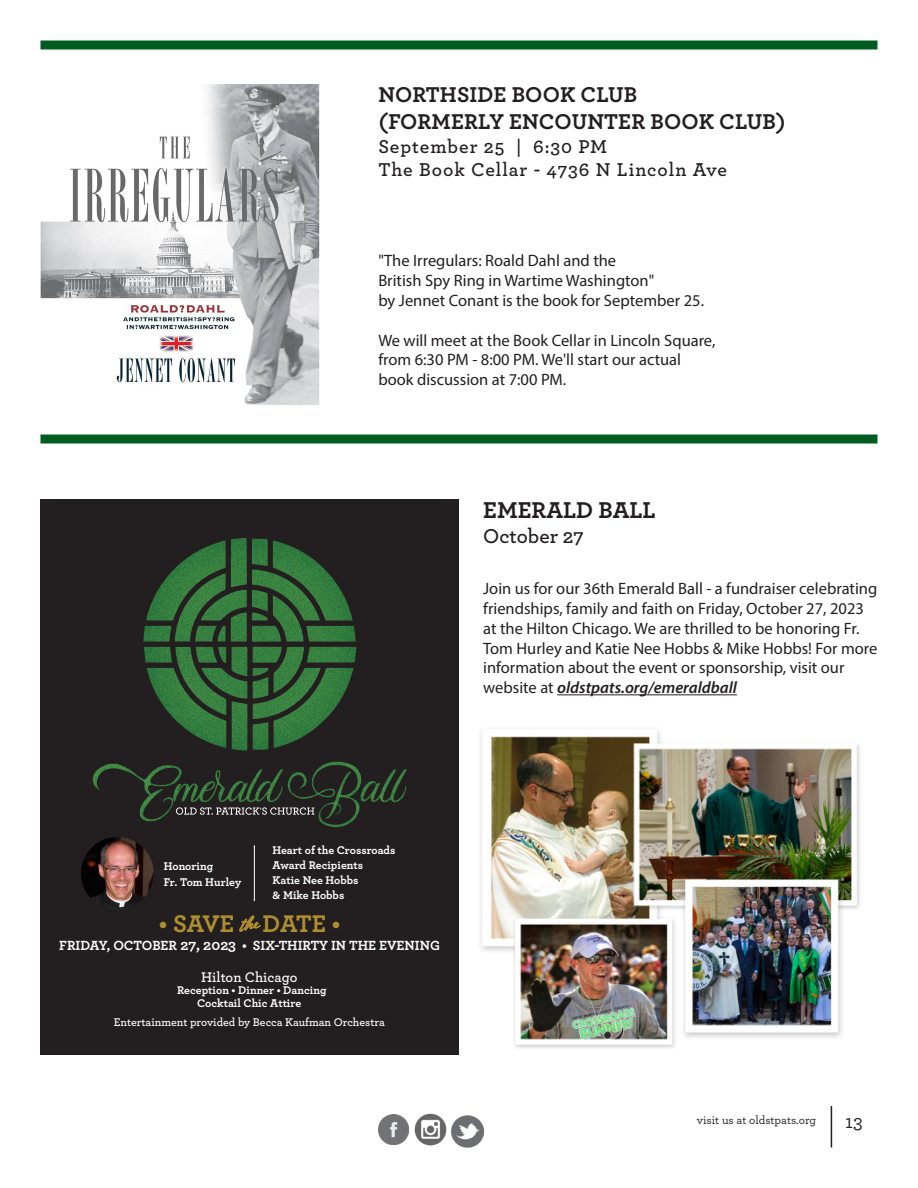
<style>
.page{position:relative;width:918px;height:1188px;background:#fff}
.page>*{position:absolute;margin:0;border:0;box-sizing:border-box;transform-origin:0 0}
.t1{font:700 25.2px "Archer";letter-spacing:-.015em;color:#af8e2f}
.t2{font:700 24px "Archer";color:#231f20}
.t3{font:700 22.5px/27px "Archer";letter-spacing:.005em;color:#231f20}
.t4{font:600 21px "Archer";color:#231f20}
.t5{font:600 19.5px/23.4px "Archer";letter-spacing:.05em;color:#231f20}
.t6{font:500 19.5px "Archer";color:#231f20}
.t7{font:16.5px/19.8px "Myriad Pro";color:#231f20}
.t8{font:600 14.7px "Archer";color:#fff}
.t9{font:700 13.95px "Archer";color:#fff}
.t10{font:500 12px "Archer";color:#231f20}
.t11{font:700 11.7px/15.3px "Archer";color:#fff}
.t12{font:600 11.7px "Archer";color:#fff}
.s1{font-weight:600;font-style:italic}
.s2{font-size:15.45px}
</style>
<div class="page">
<hr style="left:831px;top:1106px;width:1px;height:41px;background:#231f20">
<img style="left:378px;top:1114px;width:30px;height:30px">
<img style="left:414px;top:1113px;width:33px;height:33px">
<img style="left:451px;top:1116px;width:32px;height:32px">
<div style="left:40px;top:41px;width:838px;height:9px;background:#015c20"></div>
<img style="left:40px;top:84px;width:279px;height:321px">
<div style="left:40px;top:435px;width:838px;height:9px;background:#015c20"></div>
<hr style="left:557px;top:694px;width:180px;height:1px;background:#231f20">
<img style="left:480px;top:731px;width:380px;height:318px">
<div style="left:40px;top:499px;width:419px;height:556px;background:#231f20"></div>
<svg style="left:93px;top:761px;width:314px;height:66px"></svg>
<div style="left:142px;top:537px;width:215px;height:215px;background:#8dbb3e;opacity:.5"></div>
<hr style="left:254px;top:846px;width:1px;height:54px;background:#fff">
<img style="left:81px;top:838px;width:73px;height:71px">
<p class="t3" style="left:378px;top:80px;width:409px">NORTHSIDE BOOK CLUB<br>(FORMERLY ENCOUNTER BOOK CLUB)</p>
<p class="t5" style="left:378px;top:133px;width:350px">September 25 | 6:30 PM<br>The Book Cellar - 4736 N Lincoln Ave</p>
<p class="t7" style="left:378px;top:251px;width:327px">"The Irregulars: Roald Dahl and the<br>British Spy Ring in Wartime Washington"<br>by Jennet Conant is the book for September 25.</p>
<p class="t7" style="left:378px;top:330px;width:339px">We will meet at the Book Cellar in Lincoln Square, from 6:30 PM - 8:00 PM. We'll start our actual book discussion at 7:00 PM.</p>
<p class="t2" style="left:483px;top:491px;width:174px">EMERALD BALL</p>
<p class="t4" style="left:483px;top:521px;width:102px">October 27</p>
<p class="t7" style="left:483px;top:579px;width:396px">Join us for our 36th Emerald Ball - a fundraiser celebrating friendships, family and faith on Friday, October 27, 2023 at the Hilton Chicago. We are thrilled to be honoring Fr.<br>Tom Hurley and Katie Nee Hobbs &amp; Mike Hobbs! For more information about the event or sponsorship, visit our website at <span class="s1">oldstpats.org/emeraldball</span></p>
<p class="t11" style="left:164px;top:858px;width:79px">Honoring<br>Fr. Tom Hurley</p>
<p class="t11" style="left:273px;top:841px;width:124px">Heart of the Crossroads<br>Award Recipients<br>Katie Nee Hobbs<br>&amp; Mike Hobbs</p>
<p class="t1" style="left:159px;top:904px;width:183px">• SAVE DATE •</p>
<p class="t9" style="left:59px;top:934px;width:382px">FRIDAY, OCTOBER <span class="s2">27, 2023</span> • SIX-THIRTY IN THE EVENING</p>
<p class="t8" style="left:201px;top:966px;width:98px">Hilton Chicago</p>
<p class="t11" style="left:177px;top:984px;width:151px;line-height:12.5px;text-align:center">Reception • Dinner • Dancing<br>Cocktail Chic Attire</p>
<p class="t12" style="left:114px;top:1013px;width:273px">Entertainment provided by Becca Kaufman Orchestra</p>
<p class="t10" style="left:697px;top:1111px;width:121px">visit us at oldstpats.org</p>
<p class="t6" style="left:845px;top:1107px;width:19px">13</p>
</div>
